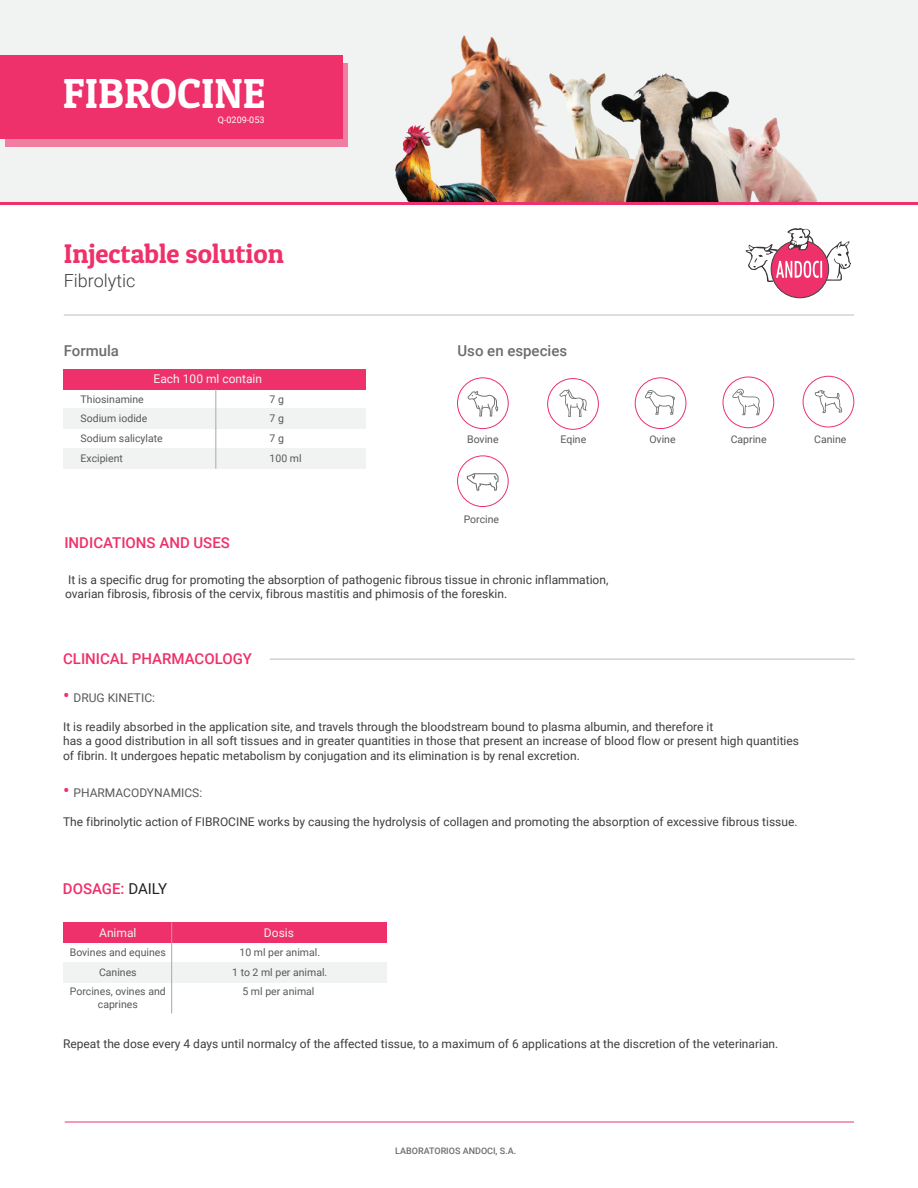
<style>
.page{position:relative;width:918px;height:1188px;background:#fff}
.page>*{position:absolute;margin:0;border:0;box-sizing:border-box;transform-origin:0 0}
.t1{font:42px "Patua One";color:#fff}
.t2{font:27px "Patua One";color:#ee316a}
.t3{font:300 18px "Roboto";color:#3e3e3f}
.t4{font:500 15px "Roboto";color:#ee316a}
.t5{font:500 15px "Roboto";color:#6c6d70}
.t6{font:12px/14.4px "Roboto";color:#3e3e3f}
.t7{font:12px "Roboto";color:#57585a}
.t8{font:12px "Roboto";color:#f2f3f4}
.t9{font:10.5px "Roboto";color:#57585a}
.t10{font:500 9px "Roboto";color:#6c6d70}
.t11{font:9px "Roboto";color:#fff}
.s1{font-size:19.5px;color:#ee316a}
.s2{font-weight:400;color:#231f20}
</style>
<div class="page">
<div style="left:0;top:0;width:918px;height:202px;background:#f1f3f3"></div>
<img style="left:433px;top:35px;width:153px;height:167px">
<img style="left:586px;top:73px;width:143px;height:129px">
<img style="left:395px;top:117px;width:105px;height:85px">
<img style="left:721px;top:113px;width:97px;height:89px">
<div style="left:5px;top:63px;width:343px;height:84px;background:#ef7ea0"></div>
<div style="left:0;top:55px;width:343px;height:84px;background:#ee316a"></div>
<hr style="left:0;top:202px;width:918px;height:3px;background:#ee316a">
<div style="left:771px;top:240px;width:58px;height:58px;background:#ee316a;border-radius:50%"></div>
<svg style="left:745px;top:228px;width:106px;height:54px"></svg>
<div style="left:64px;top:369px;width:302px;height:20px;background:#ee316a"></div>
<div style="left:64px;top:409px;width:302px;height:20px;background:#f1f3f3"></div>
<div style="left:64px;top:923px;width:323px;height:20px;background:#ee316a"></div>
<div style="left:64px;top:962px;width:323px;height:21px;background:#f1f3f3"></div>
<hr style="left:215px;top:389px;width:1px;height:40px;background:#a8a9ad">
<div style="left:64px;top:448px;width:302px;height:20px;background:#f1f3f3"></div>
<hr style="left:215px;top:429px;width:1px;height:40px;background:#a8a9ad">
<hr style="left:64px;top:315px;width:790px;height:1px;background:#bcbdc0">
<hr style="left:270px;top:659px;width:585px;height:1px;background:#bcbdc0">
<hr style="left:65px;top:1122px;width:789px;height:1px;background:#ee316a">
<hr style="left:171px;top:923px;width:1px;height:91px;background:#a8a9ad">
<svg style="left:467px;top:391px;width:31px;height:26px"></svg>
<svg style="left:732px;top:389px;width:28px;height:26px"></svg>
<svg style="left:645px;top:390px;width:30px;height:25px"></svg>
<div style="left:457px;top:377px;width:52px;height:52px;border:1px solid #ee316a;border-radius:50%"></div>
<div style="left:547px;top:378px;width:52px;height:52px;border:1px solid #ee316a;border-radius:50%"></div>
<div style="left:635px;top:377px;width:51px;height:52px;border:1px solid #ee316a;border-radius:50%"></div>
<div style="left:723px;top:377px;width:51px;height:51px;border:1px solid #ee316a;border-radius:50%"></div>
<div style="left:803px;top:376px;width:51px;height:51px;border:1px solid #ee316a;border-radius:50%"></div>
<svg style="left:559px;top:389px;width:28px;height:28px"></svg>
<svg style="left:815px;top:390px;width:27px;height:23px"></svg>
<div style="left:457px;top:456px;width:52px;height:51px;border:1px solid #ee316a;border-radius:50%"></div>
<svg style="left:467px;top:473px;width:32px;height:18px"></svg>
<h1 class="t1" style="left:63px;top:67px;width:204px">FIBROCINE</h1>
<p class="t11" style="left:218px;top:113px;width:48px">Q-0209-053</p>
<h2 class="t2" style="left:64px;top:237px;width:222px">Injectable solution</h2>
<h3 class="t3" style="left:64px;top:268px;width:73px">Fibrolytic</h3>
<p class="t5" style="left:64px;top:340px;width:57px">Formula</p>
<p class="t5" style="left:457px;top:340px;width:111px">Uso en especies</p>
<p class="t8" style="left:154px;top:370px;width:110px">Each 100 ml contain</p>
<p class="t9" style="left:81px;top:392px;width:65px">Thiosinamine</p>
<p class="t9" style="left:270px;top:392px;width:16px">7 g</p>
<p class="t9" style="left:81px;top:411px;width:68px">Sodium iodide</p>
<p class="t9" style="left:270px;top:411px;width:16px">7 g</p>
<p class="t9" style="left:81px;top:431px;width:84px">Sodium salicylate</p>
<p class="t9" style="left:270px;top:431px;width:16px">7 g</p>
<p class="t9" style="left:81px;top:450px;width:44px">Excipient</p>
<p class="t9" style="left:270px;top:450px;width:34px">100 ml</p>
<p class="t4" style="left:64px;top:532px;width:167px">INDICATIONS AND USES</p>
<p class="t9" style="left:467px;top:432px;width:33px">Bovine</p>
<p class="t9" style="left:561px;top:432px;width:27px">Eqine</p>
<p class="t9" style="left:649px;top:432px;width:28px">Ovine</p>
<p class="t9" style="left:731px;top:432px;width:37px">Caprine</p>
<p class="t9" style="left:814px;top:432px;width:34px">Canine</p>
<p class="t9" style="left:464px;top:512px;width:37px">Porcine</p>
<p class="t6" style="left:65px;top:572px;width:545px">It is a specific drug for promoting the absorption of pathogenic fibrous tissue in chronic inflammation, ovarian fibrosis, fibrosis of the cervix, fibrous mastitis and phimosis of the foreskin.</p>
<p class="t4" style="left:63px;top:649px;width:190px">CLINICAL PHARMACOLOGY</p>
<p class="t7" style="left:63px;top:689px;width:93px"><span class="s1">•</span> DRUG KINETIC:</p>
<p class="t6" style="left:63px;top:719px;width:737px">It is readily absorbed in the application site, and travels through the bloodstream bound to plasma albumin, and therefore it<br>has a good distribution in all soft tissues and in greater quantities in those that present an increase of blood flow or present high quantities of fibrin. It undergoes hepatic metabolism by conjugation and its elimination is by renal excretion.</p>
<p class="t7" style="left:63px;top:785px;width:141px"><span class="s1">•</span> PHARMACODYNAMICS:</p>
<p class="t6" style="left:63px;top:814px;width:736px">The fibrinolytic action of FIBROCINE works by causing the hydrolysis of collagen and promoting the absorption of excessive fibrous tissue.</p>
<p class="t4" style="left:63px;top:878px;width:106px">DOSAGE: <span class="s2">DAILY</span></p>
<p class="t8" style="left:99px;top:924px;width:39px">Animal</p>
<p class="t8" style="left:264px;top:924px;width:32px">Dosis</p>
<p class="t9" style="left:70px;top:944px;width:98px">Bovines and equines</p>
<p class="t9" style="left:239px;top:944px;width:82px">10 ml per animal.</p>
<p class="t9" style="left:99px;top:964px;width:39px">Canines</p>
<p class="t9" style="left:232px;top:964px;width:97px">1 to 2 ml per animal.</p>
<p class="t9" style="left:70px;top:984px;width:97px">Porcines, ovines and</p>
<p class="t9" style="left:242px;top:984px;width:73px">5 ml per animal</p>
<p class="t9" style="left:98px;top:997px;width:41px">caprines</p>
<p class="t6" style="left:63px;top:1036px;width:717px">Repeat the dose every 4 days until normalcy of the affected tissue, to a maximum of 6 applications at the discretion of the veterinarian.</p>
<p class="t10" style="left:395px;top:1144px;width:123px">LABORATORIOS ANDOCI, S.A.</p>
</div>
